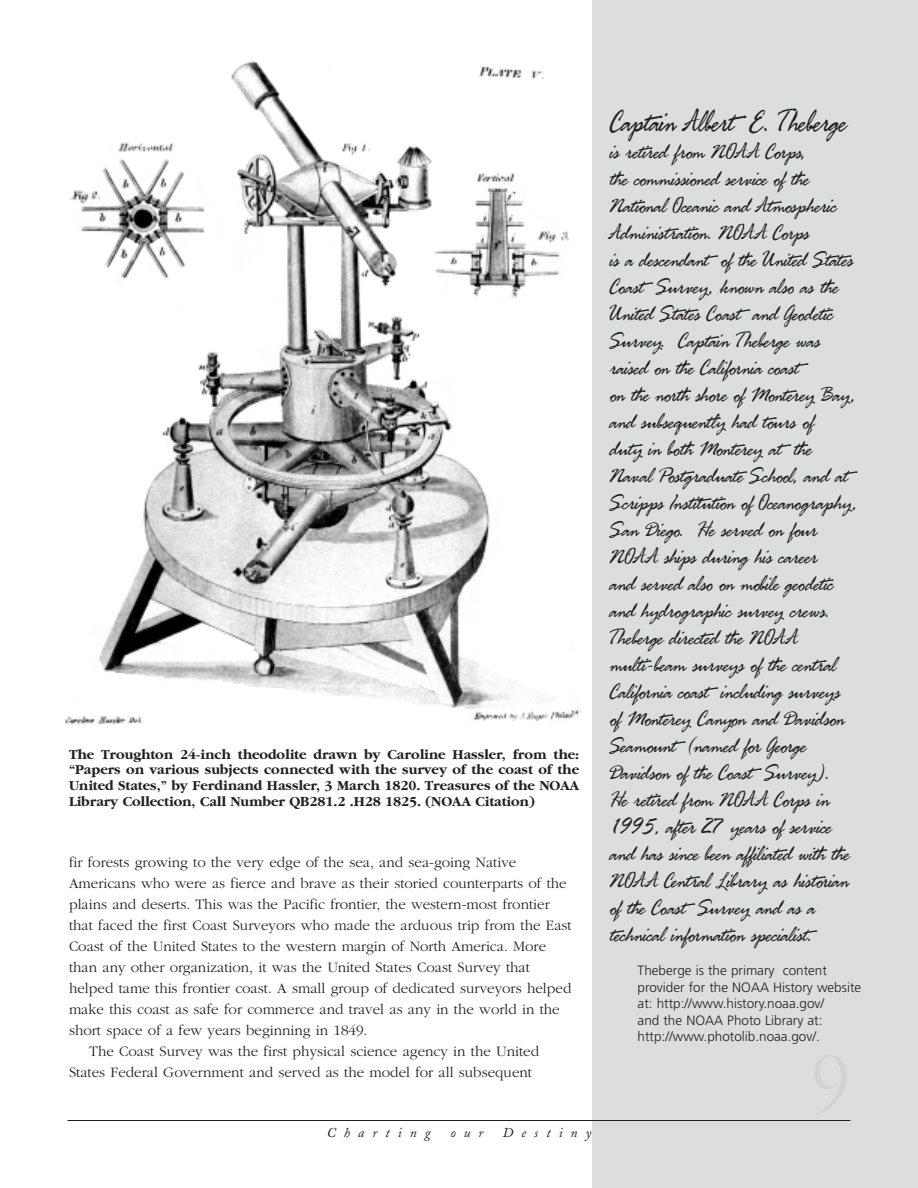
<style>
.page{position:relative;width:918px;height:1188px;background:#fff}
.page>*{position:absolute;margin:0;border:0;box-sizing:border-box;transform-origin:0 0}
.t1{font:32.25px "Fresh Script";color:#231f20;scale:.9 1}
.t2{font:22.5px/27px "Fresh Script";color:#231f20}
.t3{font:300 15px "Garamond";color:#231f20}
.t4{font:700 14.25px/15.8px "Garamond";color:#231f20;text-align:justify}
.t5{font:300 13.5px/16.5px "Frutiger";color:#231f20}
.t6{font:italic 13.5px "Adobe Caslon";letter-spacing:.6em;color:#231f20}
</style>
<div class="page">
<div style="left:592px;top:0;width:326px;height:1188px;background:#dcdddf"></div>
<hr style="left:68px;top:1120px;width:782px;height:1px;background:#231f20">
<img style="left:65px;top:60px;width:515px;height:665px">
<p class="t4" style="left:69px;top:746px;width:512px">The Troughton 24-inch theodolite drawn by Caroline Hassler, from the: “Papers on various subjects connected with the survey of the coast of the United States,” by Ferdinand Hassler, 3 March 1820. Treasures of the NOAA Library Collection, Call Number QB281.2 .H28 1825. (NOAA Citation)</p>
<p class="t3" style="left:69px;top:853px;width:449px">fir forests growing to the very edge of the sea, and sea-going Native</p>
<p class="t3" style="left:69px;top:874px;width:499px">Americans who were as fierce and brave as their storied counterparts of the</p>
<p class="t3" style="left:69px;top:895px;width:482px">plains and deserts. This was the Pacific frontier, the western-most frontier</p>
<p class="t3" style="left:69px;top:916px;width:504px">that faced the first Coast Surveyors who made the arduous trip from the East</p>
<p class="t3" style="left:69px;top:937px;width:479px">Coast of the United States to the western margin of North America. More</p>
<p class="t3" style="left:69px;top:958px;width:463px">than any other organization, it was the United States Coast Survey that</p>
<p class="t3" style="left:69px;top:979px;width:504px">helped tame this frontier coast. A small group of dedicated surveyors helped</p>
<p class="t3" style="left:69px;top:1000px;width:492px">make this coast as safe for commerce and travel as any in the world in the</p>
<p class="t3" style="left:69px;top:1021px;width:300px">short space of a few years beginning in 1849.</p>
<p class="t3" style="left:89px;top:1042px;width:451px">The Coast Survey was the first physical science agency in the United</p>
<p class="t3" style="left:69px;top:1063px;width:465px">States Federal Government and served as the model for all subsequent</p>
<h1 class="t1" style="left:609px;top:101px;width:264px">Captain Albert E. Theberge</h1>
<p class="t2" style="left:609px;top:137px;width:252px">is retired from NOAA Corps,<br>the commissioned service of the<br>National Oceanic and Atmospheric<br>Administration. NOAA Corps<br>is a descendantof the United States<br>CoastSurvey, known also as the<br>United States Coastand Geodetic<br>Survey. Captain Theberge was raised on the California coast<br>on the north shore of Monterey Bay, and subsequently had tours of<br>duty in both Monterey atthe<br>Naval Postgraduate School, and at<br>Scripps Institution of Oceanography,<br>San Diego. He served on four<br>NOAA ships during his career<br>and served also on mobile geodetic and hydrographic survey crews.<br>Theberge directed the NOAA multi-beam surveys of the central<br>California coastincluding surveys<br>of Monterey Canyon and Davidson<br>Seamount(named for George<br>Davidson of the CoastSurvey).<br>He retired from NOAA Corps in<br>1995, after 27 years of service and has since been affiliated with the<br>NOAA Central Library as historian of the CoastSurvey and as a technical information specialist.</p>
<p class="t5" style="left:638px;top:963px;width:225px">Theberge is the primary content provider for the NOAA History website at: http://www.history.noaa.gov/<br>and the NOAA Photo Library at: http://www.photolib.noaa.gov/.</p>
<p class="t6" style="left:327px;top:1128px;width:106px">Charting</p>
<p class="t6" style="left:450px;top:1128px;width:34px">our</p>
<p class="t6" style="left:503px;top:1128px;width:90px">Destiny</p>
</div>
